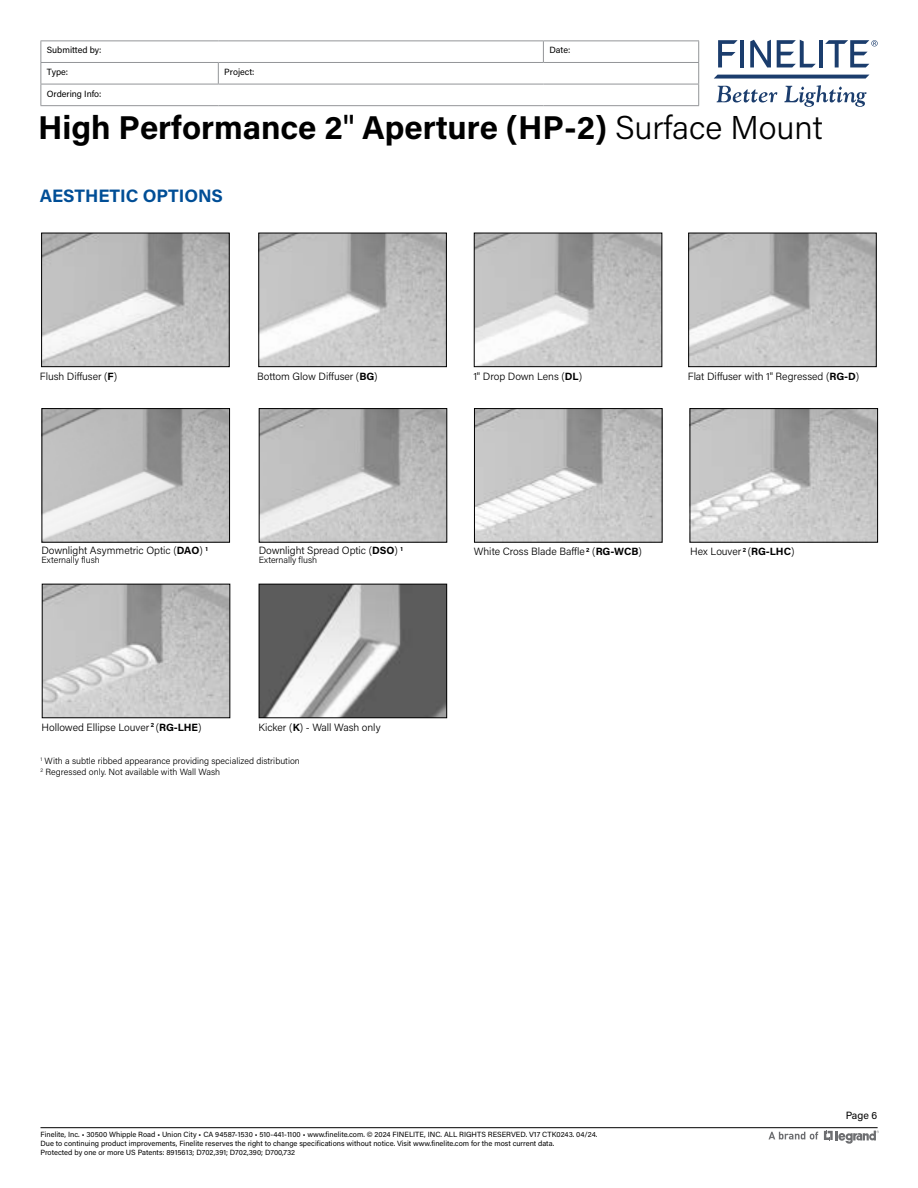
<style>
.page{position:relative;width:918px;height:1188px;background:#fff}
.page>*{position:absolute;margin:0;border:0;box-sizing:border-box;transform-origin:0 0}
.t1{font:700 33px "Acumin Pro";color:#000}
.t2{font:700 18px "Acumin Pro";color:#004e96}
.t3{font:300 10.5px "Acumin Pro";letter-spacing:-.005em;color:#000}
.t4{font:10.5px "Acumin Pro";color:#000}
.t5{font:300 9px/10.8px "Acumin Pro";color:#000}
.t6{font:9px "Acumin Pro";letter-spacing:-.005em;color:#000}
.t7{font:7.5px/9px "Acumin Pro";color:#000}
.s1{font-weight:500}
.s2{font-weight:300}
.s3{font-weight:700}
</style>
<div class="page">
<svg style="left:718px;top:40px;width:20px;height:27px"></svg>
<hr style="left:740px;top:40px;width:4px;height:27px;background:#1b3d6d">
<svg style="left:750px;top:40px;width:21px;height:27px"></svg>
<svg style="left:777px;top:40px;width:39px;height:27px"></svg>
<hr style="left:819px;top:40px;width:4px;height:27px;background:#1b3d6d">
<svg style="left:825px;top:40px;width:53px;height:27px"></svg>
<svg style="left:717px;top:86px;width:60px;height:17px"></svg>
<svg style="left:784px;top:85px;width:83px;height:22px"></svg>
<svg style="left:714px;top:75px;width:155px;height:4px"></svg>
<hr style="left:40px;top:1127px;width:838px;height:1px;background:#000">
<hr style="left:40px;top:40px;width:178px;height:1px;background:#939598">
<hr style="left:218px;top:40px;width:325px;height:1px;background:#939598">
<hr style="left:543px;top:40px;width:156px;height:1px;background:#939598">
<svg style="left:543px;top:41px;width:1px;height:21px"></svg>
<hr style="left:40px;top:62px;width:178px;height:1px;background:#939598">
<hr style="left:218px;top:62px;width:325px;height:1px;background:#939598">
<svg style="left:218px;top:63px;width:1px;height:21px"></svg>
<hr style="left:543px;top:62px;width:156px;height:1px;background:#939598">
<hr style="left:40px;top:84px;width:178px;height:1px;background:#939598">
<svg style="left:40px;top:41px;width:1px;height:64px"></svg>
<hr style="left:218px;top:84px;width:325px;height:1px;background:#939598">
<hr style="left:543px;top:84px;width:156px;height:1px;background:#939598">
<svg style="left:698px;top:41px;width:1px;height:64px"></svg>
<hr style="left:40px;top:105px;width:178px;height:1px;background:#939598">
<hr style="left:218px;top:105px;width:325px;height:1px;background:#939598">
<hr style="left:543px;top:105px;width:156px;height:1px;background:#939598">
<svg style="left:824px;top:1130px;width:55px;height:14px"></svg>
<svg style="left:769px;top:1132px;width:49px;height:8px"></svg>
<img style="left:43px;top:235px;width:185px;height:130px">
<div style="left:41px;top:233px;width:189px;height:134px;border:1px solid #000"></div>
<img style="left:44px;top:410px;width:184px;height:131px">
<div style="left:42px;top:408px;width:188px;height:135px;border:1px solid #000"></div>
<img style="left:261px;top:410px;width:184px;height:131px">
<div style="left:259px;top:408px;width:188px;height:135px;border:1px solid #000"></div>
<img style="left:476px;top:410px;width:184px;height:131px">
<div style="left:474px;top:408px;width:188px;height:135px;border:1px solid #000"></div>
<img style="left:692px;top:410px;width:184px;height:131px">
<div style="left:690px;top:408px;width:188px;height:135px;border:1px solid #000"></div>
<img style="left:44px;top:586px;width:184px;height:130px">
<div style="left:42px;top:584px;width:188px;height:134px;border:1px solid #000"></div>
<img style="left:261px;top:586px;width:184px;height:130px">
<div style="left:259px;top:584px;width:188px;height:134px;border:1px solid #000"></div>
<img style="left:690px;top:235px;width:185px;height:130px">
<div style="left:688px;top:233px;width:189px;height:134px;border:1px solid #000"></div>
<img style="left:476px;top:235px;width:184px;height:130px">
<div style="left:474px;top:233px;width:188px;height:134px;border:1px solid #000"></div>
<img style="left:260px;top:235px;width:185px;height:130px">
<div style="left:258px;top:233px;width:189px;height:134px;border:1px solid #000"></div>
<p class="t6" style="left:47px;top:44px;width:56px">Submitted by:</p>
<p class="t6" style="left:549px;top:44px;width:22px">Date:</p>
<p class="t6" style="left:47px;top:66px;width:23px">Type:</p>
<p class="t6" style="left:224px;top:66px;width:32px">Project:</p>
<p class="t6" style="left:47px;top:87px;width:56px">Ordering Info:</p>
<h1 class="t1" style="left:38px;top:104px;width:786px">High Performance 2<span class="s1">"</span> Aperture (HP-2) <span class="s2">Surface Mount</span></h1>
<h2 class="t2" style="left:40px;top:183px;width:185px">AESTHETIC OPTIONS</h2>
<h3 class="t3" style="left:40px;top:369px;width:79px">Flush Diffuser (<span class="s3">F</span>)</h3>
<h3 class="t3" style="left:257px;top:369px;width:122px">Bottom Glow Diffuser (<span class="s3">BG</span>)</h3>
<h3 class="t3" style="left:474px;top:369px;width:110px">1" Drop Down Lens (<span class="s3">DL</span>)</h3>
<h3 class="t3" style="left:688px;top:369px;width:173px">Flat Diffuser with 1" Regressed (<span class="s3">RG-D</span>)</h3>
<h3 class="t3" style="left:41px;top:543px;width:168px">Downlight Asymmetric Optic (<span class="s3">DAO</span>) <sup>1</sup></h3>
<p class="t5" style="left:41px;top:554px;width:60px">Externally flush</p>
<h3 class="t3" style="left:259px;top:543px;width:146px">Downlight Spread Optic (<span class="s3">DSO</span>) <sup>1</sup></h3>
<p class="t5" style="left:259px;top:554px;width:60px">Externally flush</p>
<h3 class="t3" style="left:42px;top:720px;width:161px">Hollowed Ellipse Louver <sup>2</sup> (<span class="s3">RG-LHE</span>)</h3>
<h3 class="t3" style="left:258px;top:720px;width:124px">Kicker (<span class="s3">K</span>) - Wall Wash only</h3>
<p class="t5" style="left:40px;top:755px;width:261px"><sup>1</sup> With a subtle ribbed appearance providing specialized distribution<br><sup>2</sup> Regressed only. Not available with Wall Wash</p>
<h3 class="t3" style="left:474px;top:544px;width:170px">White Cross Blade Baffle <sup>2</sup> (<span class="s3">RG-WCB</span>)</h3>
<h3 class="t3" style="left:690px;top:544px;width:106px">Hex Louver <sup>2</sup> (<span class="s3">RG-LHC</span>)</h3>
<p class="t7" style="left:40px;top:1129px;width:558px">Finelite, Inc. • 30500 Whipple Road • Union City • CA 94587-1530 • 510-441-1100 • www.finelite.com. © 2024 FINELITE, INC. ALL RIGHTS RESERVED. V17 CTK0243. 04/24.<br>Due to continuing product improvements, Finelite reserves the right to change specifications without notice. Visit www.finelite.com for the most current data.</p>
<p class="t7" style="left:40px;top:1147px;width:256px">Protected by one or more US Patents: 8915613; D702,391; D702,390; D700,732</p>
<h3 class="t4" style="left:846px;top:1109px;width:33px">Page 6</h3>
</div>
